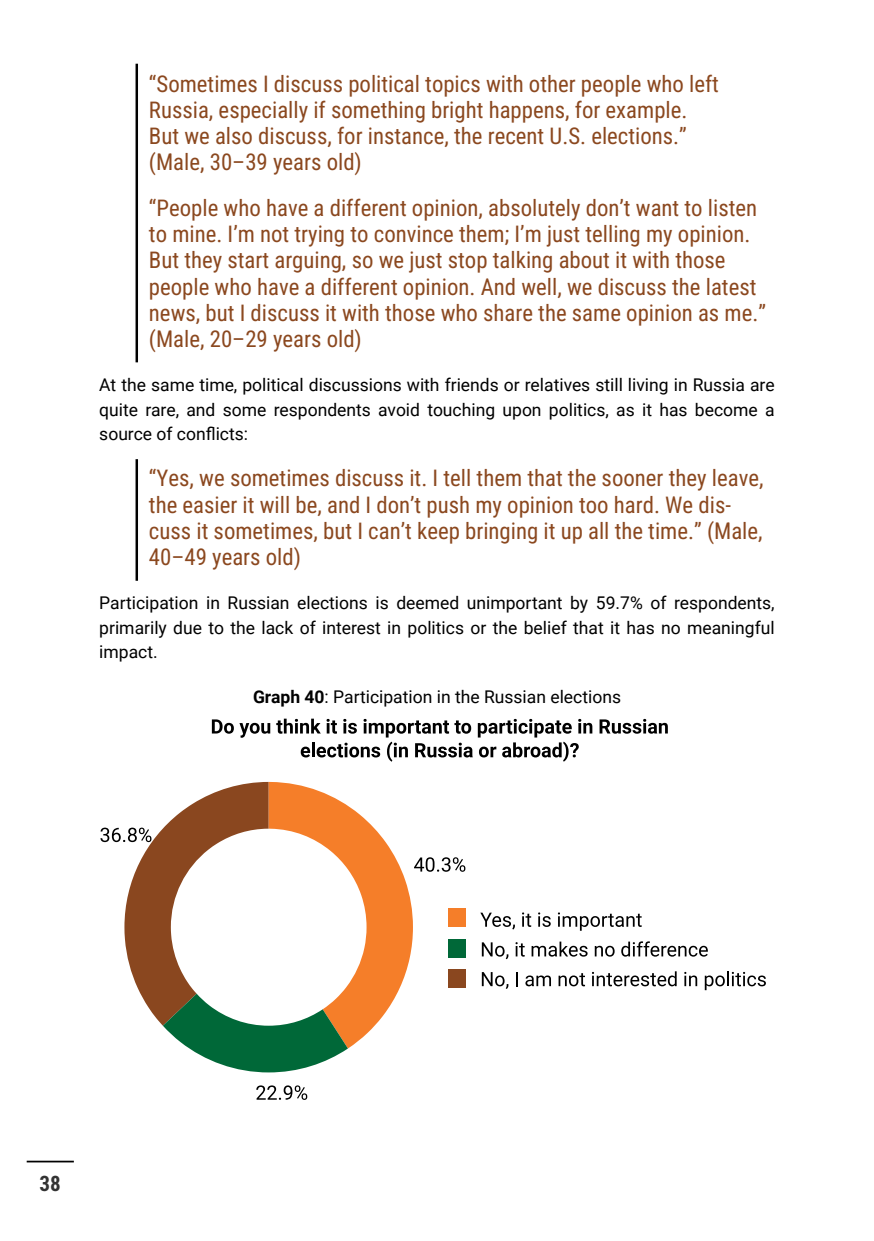
<style>
.page{position:relative;width:874px;height:1241px;background:#fff}
.page>*{position:absolute;margin:0;border:0;box-sizing:border-box;transform-origin:0 0}
.t1{font:22.75px/26.2px "Roboto Condensed";color:#8b481f}
.t2{font:21px "Roboto Condensed";color:#333}
.t3{font:17.5px/24.5px "Roboto";color:#000;text-align:justify}
.s1{font-weight:700}
</style>
<div class="page">
<hr style="left:27px;top:1160px;width:47px;height:2px;background:#000">
<hr style="left:135px;top:64px;width:3px;height:298px;background:#000">
<hr style="left:135px;top:459px;width:3px;height:121px;background:#000">
<svg style="left:256px;top:1085px;width:51px;height:14px"></svg>
<svg style="left:212px;top:719px;width:58px;height:18px"></svg>
<svg style="left:599px;top:718px;width:68px;height:15px"></svg>
<svg style="left:276px;top:718px;width:316px;height:43px"></svg>
<svg style="left:480px;top:912px;width:34px;height:17px"></svg>
<svg style="left:522px;top:912px;width:9px;height:14px"></svg>
<svg style="left:538px;top:912px;width:12px;height:14px"></svg>
<svg style="left:557px;top:912px;width:84px;height:18px"></svg>
<svg style="left:481px;top:942px;width:27px;height:17px"></svg>
<svg style="left:515px;top:942px;width:9px;height:14px"></svg>
<svg style="left:531px;top:941px;width:56px;height:15px"></svg>
<svg style="left:594px;top:945px;width:20px;height:11px"></svg>
<svg style="left:621px;top:941px;width:86px;height:15px"></svg>
<svg style="left:481px;top:972px;width:27px;height:16px"></svg>
<svg style="left:516px;top:972px;width:1px;height:14px"></svg>
<svg style="left:525px;top:975px;width:25px;height:11px"></svg>
<svg style="left:558px;top:973px;width:26px;height:13px"></svg>
<svg style="left:592px;top:971px;width:84px;height:15px"></svg>
<svg style="left:684px;top:971px;width:12px;height:15px"></svg>
<svg style="left:704px;top:971px;width:61px;height:19px"></svg>
<svg style="left:100px;top:781px;width:365px;height:291px"></svg>
<p class="t1" style="left:149px;top:70px;width:571px">“Sometimes I discuss political topics with other people who left Russia, especially if something bright happens, for example.<br>But we also discuss, for instance, the recent U.S. elections.” (Male, 30–39 years old)</p>
<p class="t1" style="left:149px;top:194px;width:618px">“People who have a different opinion, absolutely don’t want to listen to mine. I’m not trying to convince them; I’m just telling my opinion.<br>But they start arguing, so we just stop talking about it with those people who have a different opinion. And well, we discuss the latest news, but I discuss it with those who share the same opinion as me.” (Male, 20–29 years old)</p>
<p class="t3" style="left:99px;top:372px;width:676px">At the same time, political discussions with friends or relatives still living in Russia are quite rare, and some respondents avoid touching upon politics, as it has become a source of conflicts:</p>
<p class="t1" style="left:149px;top:464px;width:615px">“Yes, we sometimes discuss it. I tell them that the sooner they leave, the easier it will be, and I don’t push my opinion too hard. We dis&shy;cuss it sometimes, but I can’t keep bringing it up all the time.” (Male, 40–49 years old)</p>
<p class="t3" style="left:99px;top:590px;width:676px">Participation in Russian elections is deemed unimportant by 59.7% of respondents, primarily due to the lack of interest in politics or the belief that it has no meaningful impact.</p>
<p class="t3" style="left:253px;top:683px;width:369px"><span class="s1">Graph 40</span>: Participation in the Russian elections</p>
<p class="t2" style="left:40px;top:1168px;width:23px">38</p>
</div>
